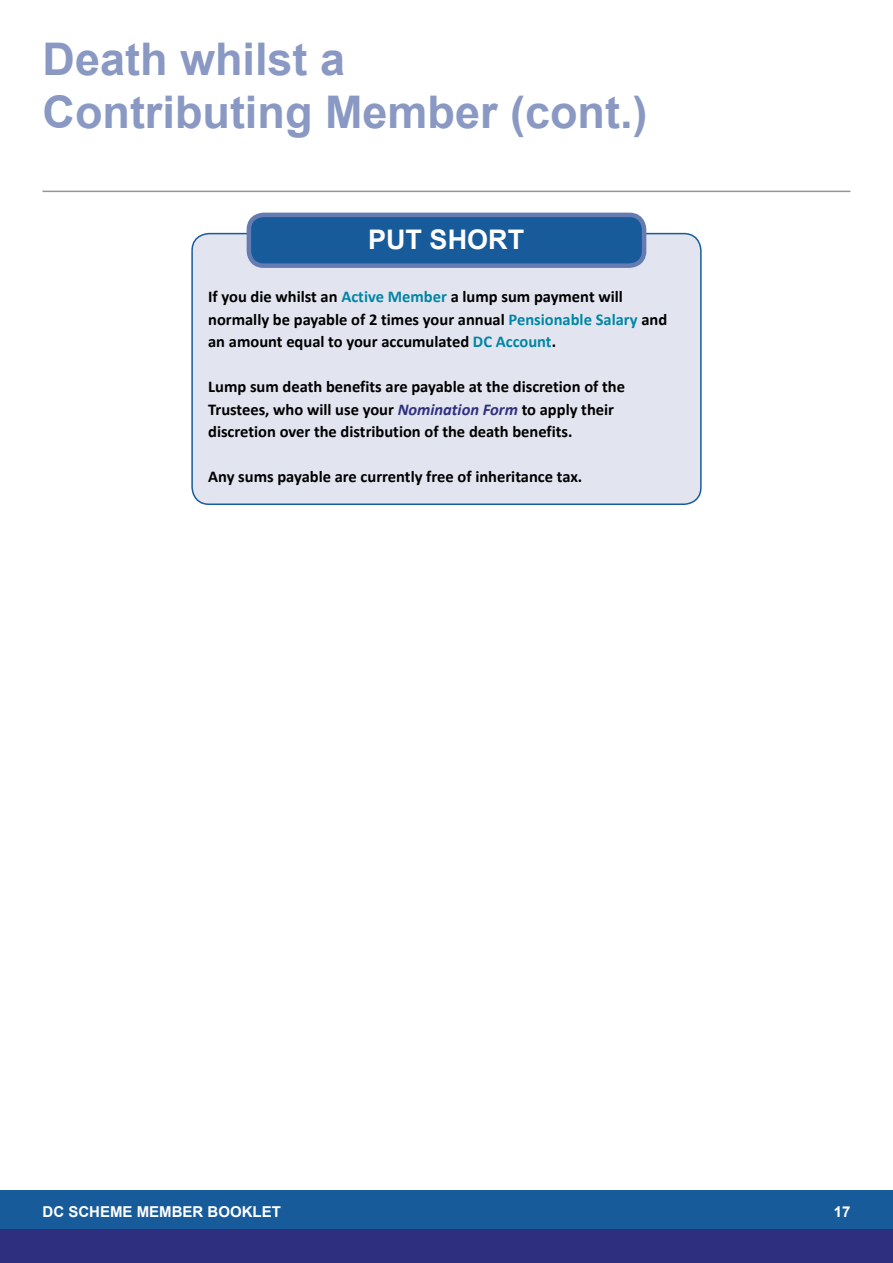
<style>
.page{position:relative;width:893px;height:1263px;background:#fff}
.page>*{position:absolute;margin:0;border:0;box-sizing:border-box;transform-origin:0 0}
.t1{font:700 45px/52.5px "Arial";color:#8a99c3}
.t2{font:700 27px "Arial";color:#fff}
.t3{font:700 16.5px/22.5px "Calibri";color:#000}
.t4{font:700 15px "Arial";color:#fff}
.s1{color:#0086a4}
.s2{font-style:italic;color:#2e307f}
</style>
<div class="page">
<div style="left:0;top:1229px;width:893px;height:34px;background:#2e307f"></div>
<div style="left:0;top:1191px;width:893px;height:38px;background:#185b9b"></div>
<hr style="left:43px;top:191px;width:807px;height:1px;background:#939598">
<div style="left:192px;top:234px;width:509px;height:270px;background:#e2e4ef;border-radius:17px"></div>
<div style="left:191px;top:233px;width:511px;height:272px;border:2px solid #185b9b;border-radius:17px"></div>
<div style="left:249px;top:215px;width:395px;height:51px;background:#185b9b;border-radius:15px"></div>
<div style="left:247px;top:213px;width:399px;height:55px;border:4px solid #647cb1;border-radius:15px"></div>
<h1 class="t1" style="left:43px;top:35px;width:606px">Death whilst a<br>Contributing Member (cont.)</h1>
<h2 class="t2" style="left:368px;top:221px;width:158px">PUT SHORT</h2>
<p class="t3" style="left:208px;top:285px;width:461px">If you die whilst an <span class="s1">Active Member</span> a lump sum payment will normally be payable of 2 times your annual <span class="s1">Pensionable Salary</span> and an amount equal to your accumulated <span class="s1">DC Account</span>.</p>
<p class="t3" style="left:208px;top:375px;width:418px">Lump sum death benefits are payable at the discretion of the<br>Trustees, who will use your <span class="s2">Nomination Form</span> to apply their discretion over the distribution of the death benefits.</p>
<p class="t3" style="left:208px;top:465px;width:376px">Any sums payable are currently free of inheritance tax.</p>
<p class="t4" style="left:43px;top:1201px;width:240px">DC SCHEME MEMBER BOOKLET</p>
<p class="t4" style="left:834px;top:1201px;width:18px">17</p>
</div>
